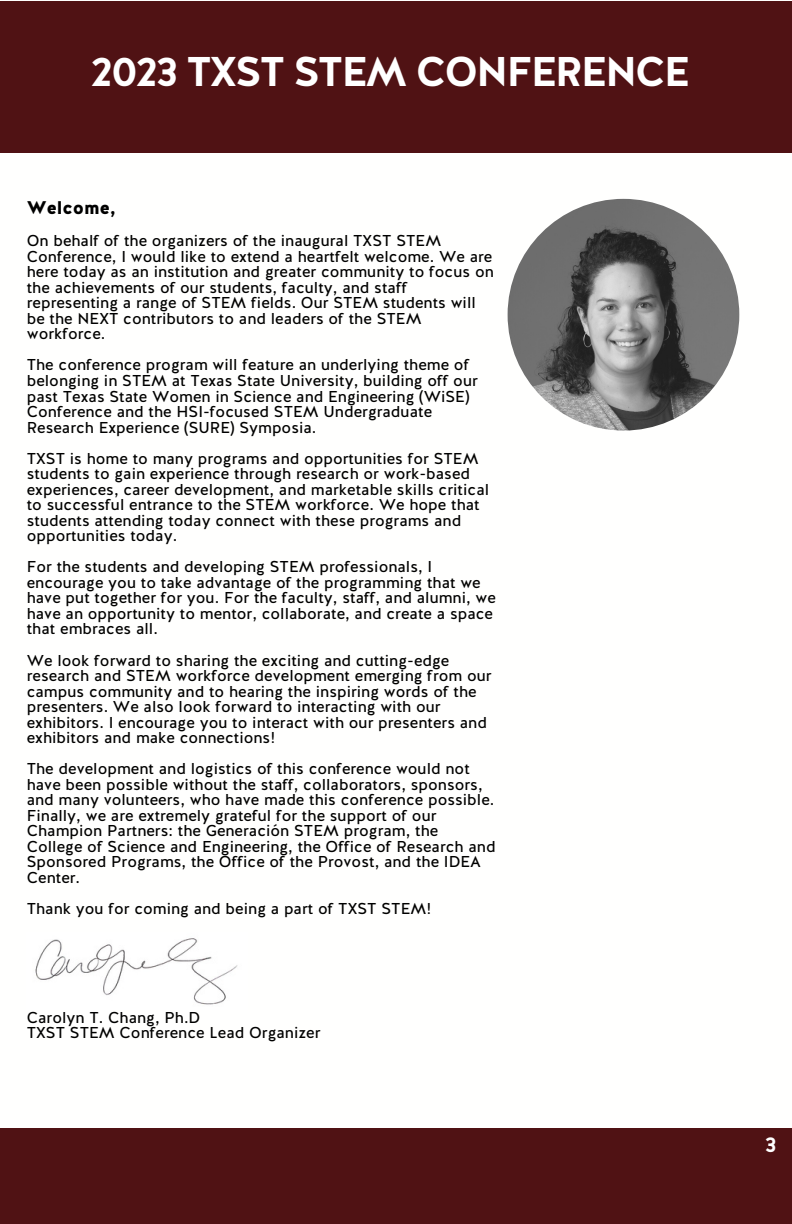
<style>
.page{position:relative;width:792px;height:1224px;background:#fff}
.page>*{position:absolute;margin:0;border:0;box-sizing:border-box;transform-origin:0 0}
.t1{font:700 41.4px "Halis GR";letter-spacing:-.05em;color:#fff}
.t2{font:700 21.4px "Halis GR";color:#fff}
.t3{font:900 18.4px "Halis GR";color:#000}
.t4{font:15.8px/15.6px "Halis GR";color:#000}
</style>
<div class="page">
<div style="left:0;top:1px;width:792px;height:151px;background:#501214"></div>
<div style="left:0;top:1128px;width:792px;height:96px;background:#501214"></div>
<img style="left:508px;top:199px;width:231px;height:232px;border-radius:50%">
<img style="left:35px;top:938px;width:203px;height:67px">
<h1 class="t1" style="left:91px;top:53px;width:601px">2023 TXST STEM CONFERENCE</h1>
<p class="t3" style="left:27px;top:199px;width:91px">Welcome,</p>
<p class="t4" style="left:27px;top:234px;width:469px">On behalf of the organizers of the inaugural TXST STEM Conference, I would like to extend a heartfelt welcome. We are here today as an institution and greater community to focus on the achievements of our students, faculty, and staff representing a range of STEM fields. Our STEM students will be the NEXT contributors to and leaders of the STEM workforce.</p>
<p class="t4" style="left:27px;top:359px;width:453px">The conference program will feature an underlying theme of belonging in STEM at Texas State University, building off our past Texas State Women in Science and Engineering (WiSE)<br>Conference and the HSI-focused STEM Undergraduate Research Experience (SURE) Symposia.</p>
<p class="t4" style="left:27px;top:452px;width:464px">TXST is home to many programs and opportunities for STEM students to gain experience through research or work-based experiences, career development, and marketable skills critical to successful entrance to the STEM workforce. We hope that students attending today connect with these programs and opportunities today.</p>
<p class="t4" style="left:27px;top:561px;width:471px">For the students and developing STEM professionals, I encourage you to take advantage of the programming that we have put together for you. For the faculty, staff, and alumni, we have an opportunity to mentor, collaborate, and create a space that embraces all.</p>
<p class="t4" style="left:27px;top:654px;width:466px">We look forward to sharing the exciting and cutting-edge research and STEM workforce development emerging from our campus community and to hearing the inspiring words of the presenters. We also look forward to interacting with our exhibitors. I encourage you to interact with our presenters and exhibitors and make connections!</p>
<p class="t4" style="left:27px;top:762px;width:470px">The development and logistics of this conference would not have been possible without the staff, collaborators, sponsors, and many volunteers, who have made this conference possible.<br>Finally, we are extremely grateful for the support of our Champion Partners: the Generación STEM program, the College of Science and Engineering, the Office of Research and Sponsored Programs, the Office of the Provost, and the IDEA Center.</p>
<p class="t4" style="left:27px;top:902px;width:406px">Thank you for coming and being a part of TXST STEM!</p>
<p class="t4" style="left:27px;top:1011px;width:295px">Carolyn T. Chang, Ph.D<br>TXST STEM Conference Lead Organizer</p>
<h2 class="t2" style="left:765px;top:1135px;width:13px">3</h2>
</div>
